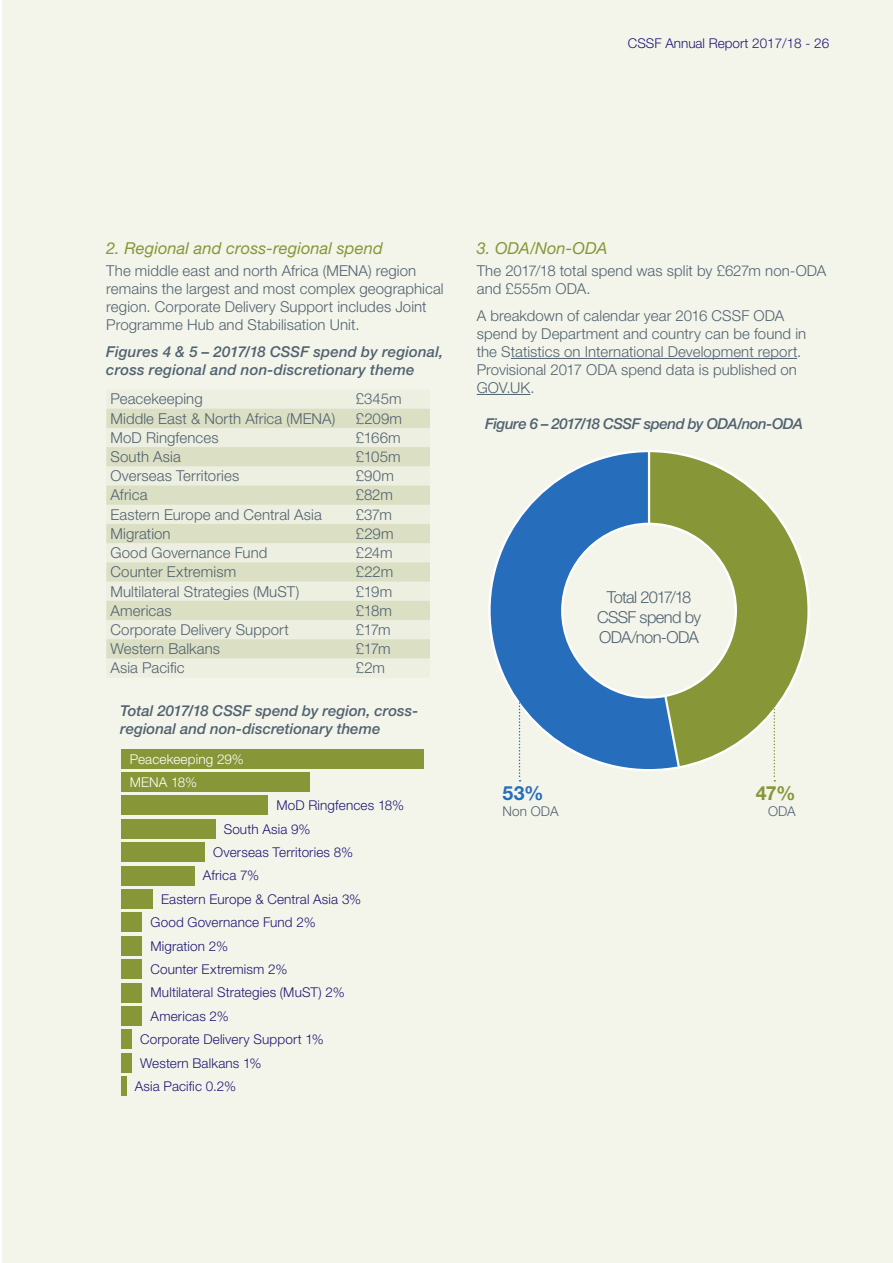
<style>
.page{position:relative;width:893px;height:1263px;background:#fff}
.page>*{position:absolute;margin:0;border:0;box-sizing:border-box;transform-origin:0 0}
.Body_copy{font:700 19.5px "Helvetica Neue LT Std";color:#879637}
.Body_copy-2{font:700 19.5px "Helvetica Neue LT Std";color:#266ebc}
.D_heading_-_subheadi{font:italic 16.5px "Helvetica Neue LT Std";letter-spacing:.005em;color:#879637}
.Graphic_title{font:300 16.5px/19.8px "Helvetica Neue LT Std";letter-spacing:-.04em;color:#51626f;text-align:center}
.Body_copy-3{font:300 15px/18px "Helvetica Neue LT Std";letter-spacing:.005em;color:#51626f}
.Body_copy-4{font:italic 500 15px/18px "Helvetica Neue LT Std";letter-spacing:.005em;color:#51626f}
.Graphic_title-2{font:italic 500 15px "Helvetica Neue LT Std";letter-spacing:-.035em;color:#51626f}
.Body_copy-5{font:300 13.5px "Helvetica Neue LT Std";letter-spacing:.01em;color:#211973}
.Body_copy-6{font:300 13.5px "Helvetica Neue LT Std";letter-spacing:.01em;color:#fff}
.Body_copy-7{font:300 13.5px "Helvetica Neue LT Std";letter-spacing:.005em;color:#51626f}
</style>
<div class="page">
<hr style="left:0;top:0;width:1px;height:1263px;background:#f3f5eb">
<div style="left:2px;top:0;width:891px;height:1263px;background:#f3f5eb"></div>
<svg style="left:106px;top:409px;width:324px;height:249px;fill:#dbdfc3"></svg>
<div style="left:121px;top:749px;width:303px;height:19px;background:#879637"></div>
<div style="left:121px;top:772px;width:188px;height:20px;background:#879637"></div>
<div style="left:121px;top:796px;width:146px;height:19px;background:#879637"></div>
<div style="left:121px;top:819px;width:94px;height:19px;background:#879637"></div>
<div style="left:121px;top:843px;width:84px;height:19px;background:#879637"></div>
<div style="left:121px;top:866px;width:73px;height:19px;background:#879637"></div>
<div style="left:121px;top:889px;width:32px;height:19px;background:#879637"></div>
<div style="left:121px;top:913px;width:21px;height:19px;background:#879637"></div>
<div style="left:121px;top:936px;width:21px;height:19px;background:#879637"></div>
<div style="left:121px;top:959px;width:21px;height:20px;background:#879637"></div>
<div style="left:121px;top:983px;width:21px;height:19px;background:#879637"></div>
<div style="left:121px;top:1006px;width:21px;height:19px;background:#879637"></div>
<div style="left:121px;top:1030px;width:11px;height:19px;background:#879637"></div>
<div style="left:121px;top:1053px;width:11px;height:19px;background:#879637"></div>
<div style="left:121px;top:1076px;width:5px;height:20px;background:#879637"></div>
<hr style="left:511px;top:358px;width:286px;height:1px;background:#51626f">
<hr style="left:477px;top:394px;width:53px;height:1px;background:#51626f">
<svg style="left:488px;top:450px;width:286px;height:321px"></svg>
<svg style="left:647px;top:451px;width:163px;height:319px"></svg>
<svg style="left:519px;top:677px;width:1px;height:104px"></svg>
<svg style="left:774px;top:677px;width:1px;height:104px"></svg>
<p class="Body_copy-5" style="left:628px;top:35px;width:203px">CSSF Annual Report 2017/18 - 26</p>
<p class="D_heading_-_subheadi" style="left:106px;top:238px;width:278px">2. Regional and cross-regional spend</p>
<p class="Body_copy-3" style="left:106px;top:262px;width:339px">The middle east and north Africa (MENA) region remains the largest and most complex geographical region. Corporate Delivery Support includes Joint Programme Hub and Stabilisation Unit.</p>
<p class="Body_copy-4" style="left:106px;top:342px;width:338px">Figures 4 &amp; 5 – 2017/18 CSSF spend by regional, cross regional and non-discretionary theme</p>
<p class="Body_copy-3" style="left:111px;top:390px;width:94px">Peacekeeping</p>
<p class="Body_copy-3" style="left:356px;top:390px;width:47px">£345m</p>
<p class="Body_copy-3" style="left:111px;top:409px;width:226px">Middle East &amp; North Africa (MENA)</p>
<p class="Body_copy-3" style="left:356px;top:409px;width:48px">£209m</p>
<p class="Body_copy-3" style="left:111px;top:428px;width:110px">MoD Ringfences</p>
<p class="Body_copy-3" style="left:356px;top:428px;width:46px">£166m</p>
<p class="Body_copy-3" style="left:111px;top:447px;width:72px">South Asia</p>
<p class="Body_copy-3" style="left:356px;top:447px;width:46px">£105m</p>
<p class="Body_copy-3" style="left:111px;top:467px;width:130px">Overseas Territories</p>
<p class="Body_copy-3" style="left:356px;top:467px;width:40px">£90m</p>
<p class="Body_copy-3" style="left:111px;top:486px;width:38px">Africa</p>
<p class="Body_copy-3" style="left:356px;top:486px;width:39px">£82m</p>
<p class="Body_copy-3" style="left:111px;top:505px;width:213px">Eastern Europe and Central Asia</p>
<p class="Body_copy-3" style="left:356px;top:505px;width:38px">£37m</p>
<p class="Body_copy-3" style="left:111px;top:524px;width:62px">Migration</p>
<p class="Body_copy-3" style="left:356px;top:524px;width:39px">£29m</p>
<p class="Body_copy-3" style="left:111px;top:543px;width:158px">Good Governance Fund</p>
<p class="Body_copy-3" style="left:356px;top:543px;width:38px">£24m</p>
<p class="Body_copy-3" style="left:111px;top:563px;width:127px">Counter Extremism</p>
<p class="Body_copy-3" style="left:356px;top:563px;width:39px">£22m</p>
<p class="Body_copy-3" style="left:111px;top:582px;width:190px">Multilateral Strategies (MuST)</p>
<p class="Body_copy-3" style="left:356px;top:582px;width:38px">£19m</p>
<p class="Body_copy-3" style="left:111px;top:601px;width:63px">Americas</p>
<p class="Body_copy-3" style="left:356px;top:601px;width:38px">£18m</p>
<p class="Body_copy-3" style="left:111px;top:620px;width:180px">Corporate Delivery Support</p>
<p class="Body_copy-3" style="left:356px;top:620px;width:36px">£17m</p>
<p class="Body_copy-3" style="left:111px;top:639px;width:111px">Western Balkans</p>
<p class="Body_copy-3" style="left:356px;top:639px;width:36px">£17m</p>
<p class="Body_copy-3" style="left:111px;top:659px;width:76px">Asia Pacific</p>
<p class="Body_copy-3" style="left:356px;top:659px;width:31px">£2m</p>
<p class="Body_copy-4" style="left:120px;top:701px;width:300px">Total 2017/18 CSSF spend by region, cross&shy;regional and non-discretionary theme</p>
<p class="Body_copy-6" style="left:130px;top:750px;width:116px">Peacekeeping 29%</p>
<p class="Body_copy-6" style="left:130px;top:774px;width:69px">MENA 18%</p>
<p class="Body_copy-5" style="left:276px;top:797px;width:129px">MoD Ringfences 18%</p>
<p class="Body_copy-5" style="left:224px;top:821px;width:88px">South Asia 9%</p>
<p class="Body_copy-5" style="left:213px;top:844px;width:141px">Overseas Territories 8%</p>
<p class="Body_copy-5" style="left:203px;top:867px;width:58px">Africa 7%</p>
<p class="Body_copy-5" style="left:161px;top:891px;width:202px">Eastern Europe &amp; Central Asia 3%</p>
<p class="Body_copy-5" style="left:151px;top:914px;width:167px">Good Governance Fund 2%</p>
<p class="Body_copy-5" style="left:151px;top:937px;width:79px">Migration 2%</p>
<p class="Body_copy-5" style="left:151px;top:961px;width:138px">Counter Extremism 2%</p>
<p class="Body_copy-5" style="left:151px;top:984px;width:196px">Multilateral Strategies (MuST) 2%</p>
<p class="Body_copy-5" style="left:151px;top:1008px;width:80px">Americas 2%</p>
<p class="Body_copy-5" style="left:140px;top:1031px;width:185px">Corporate Delivery Support 1%</p>
<p class="Body_copy-5" style="left:140px;top:1054px;width:123px">Western Balkans 1%</p>
<p class="Body_copy-5" style="left:135px;top:1078px;width:103px">Asia Pacific 0.2%</p>
<p class="D_heading_-_subheadi" style="left:477px;top:238px;width:132px">3. ODA/Non-ODA</p>
<p class="Body_copy-3" style="left:477px;top:262px;width:351px">The 2017/18 total spend was split by £627m non-ODA and £555m ODA.</p>
<p class="Body_copy-3" style="left:477px;top:306px;width:331px">A breakdown of calendar year 2016 CSSF ODA spend by Department and country can be found in the Statistics on International Development report.<br>Provisional 2017 ODA spend data is published on GOV.UK.</p>
<p class="Graphic_title-2" style="left:485px;top:415px;width:319px">Figure 6 – 2017/18 CSSF spend by ODA/non-ODA</p>
<p class="Graphic_title" style="left:597px;top:587px;width:106px">Total 2017/18<br>CSSF spend by<br>ODA/non-ODA</p>
<p class="Body_copy-2" style="left:502px;top:781px;width:43px">53%</p>
<p class="Body_copy-7" style="left:502px;top:803px;width:58px">Non ODA</p>
<p class="Body_copy" style="left:756px;top:781px;width:41px">47%</p>
<p class="Body_copy-7" style="left:768px;top:803px;width:29px">ODA</p>
</div>
